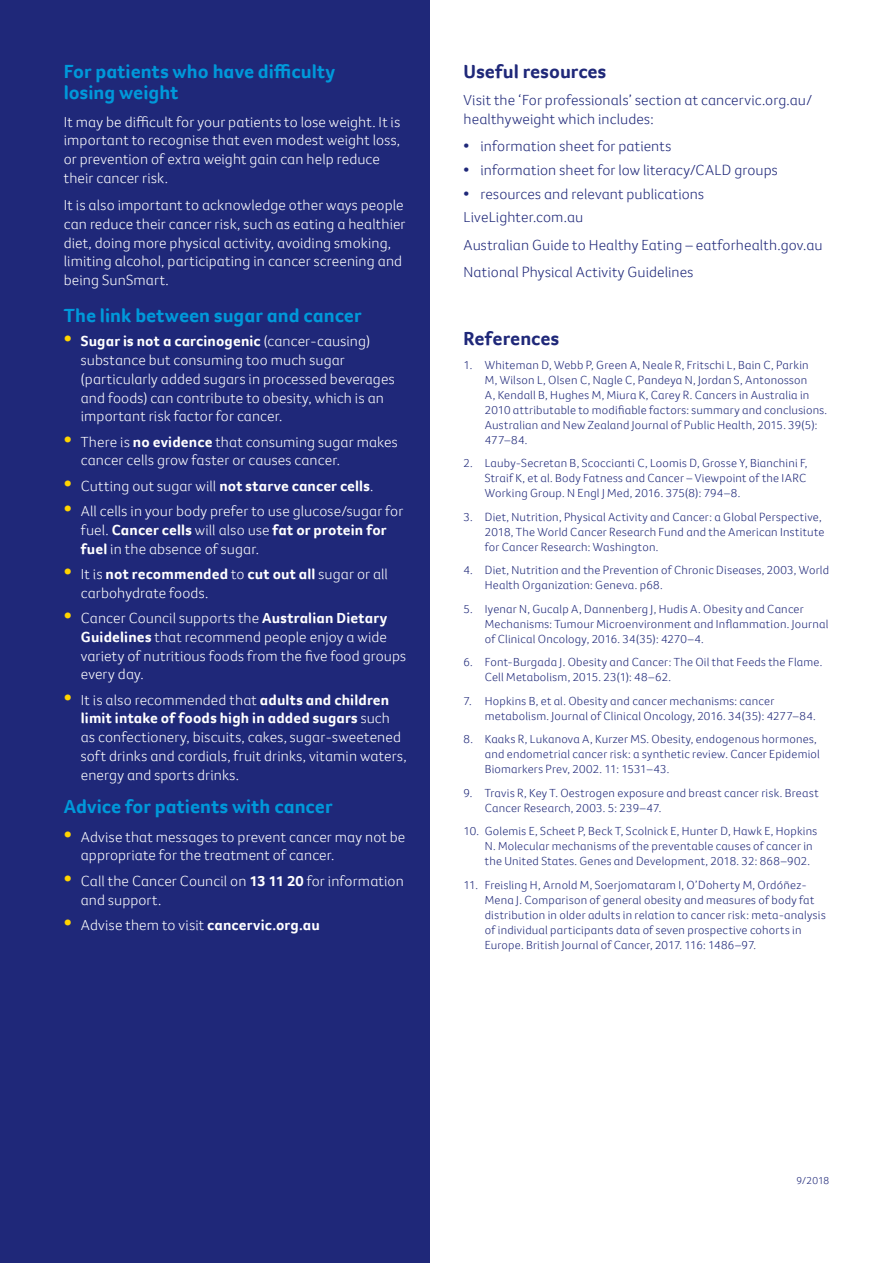
<style>
.page{position:relative;width:893px;height:1263px;background:#fff}
.page>*{position:absolute;margin:0;border:0;box-sizing:border-box;transform-origin:0 0}
.t1{font:700 19.5px/21.8px "Foco CC";letter-spacing:.005em;color:#0099da}
.t2{font:700 19.5px "Foco CC";letter-spacing:.005em;color:#1f2879}
.t3{font:300 15px/18.8px "Foco CC";letter-spacing:.005em;color:#fff}
.t4{font:300 15px/18.8px "Foco CC";letter-spacing:.005em;color:#1f2879}
.t5{font:300 12px/15px "Foco CC";letter-spacing:.015em;color:#1f2879}
.t6{font:300 10.5px "Foco CC";color:#1f2879}
.s1{font-weight:900;font-size:21px;color:#ffd400}
.s2{font-weight:700}
.s3{font-weight:900}
</style>
<div class="page">
<div style="left:0;top:0;width:429px;height:1263px;background:#1f2879"></div>
<h1 class="t1" style="left:64px;top:60px;width:273px">For patients who have difficulty losing weight</h1>
<p class="t3" style="left:64px;top:112px;width:338px">It may be difficult for your patients to lose weight. It is important to recognise that even modest weight loss, or prevention of extra weight gain can help reduce their cancer risk.</p>
<p class="t3" style="left:64px;top:196px;width:343px">It is also important to acknowledge other ways people can reduce their cancer risk, such as eating a healthier diet, doing more physical activity, avoiding smoking, limiting alcohol, participating in cancer screening and being SunSmart.</p>
<h1 class="t1" style="left:64px;top:304px;width:299px">The link between sugar and cancer</h1>
<p class="t3" style="left:81px;top:332px;width:315px;text-indent:-17px"><span class="s1">•</span> <span class="s2">Sugar is not a carcinogenic</span> (cancer-causing) substance but consuming too much sugar (particularly added sugars in processed beverages and foods) can contribute to obesity, which is an important risk factor for cancer.</p>
<p class="t3" style="left:81px;top:432px;width:319px;text-indent:-17px"><span class="s1">•</span> There is <span class="s2">no evidence</span> that consuming sugar makes cancer cells grow faster or causes cancer.</p>
<p class="t3" style="left:64px;top:476px;width:311px"><span class="s1">•</span> Cutting out sugar will <span class="s2">not starve cancer cells</span>.</p>
<p class="t3" style="left:81px;top:501px;width:324px;text-indent:-17px"><span class="s1">•</span> All cells in your body prefer to use glucose/sugar for fuel. <span class="s2">Cancer cells</span> will also use <span class="s2">fat or protein for fuel</span> in the absence of sugar.</p>
<p class="t3" style="left:81px;top:564px;width:309px;text-indent:-17px"><span class="s1">•</span> It is <span class="s2">not recommended</span> to <span class="s2">cut out all</span> sugar or all carbohydrate foods.</p>
<p class="t3" style="left:81px;top:608px;width:327px;text-indent:-17px"><span class="s1">•</span> Cancer Council supports the <span class="s2">Australian Dietary Guidelines</span> that recommend people enjoy a wide variety of nutritious foods from the five food groups every day.</p>
<p class="t3" style="left:81px;top:690px;width:327px;text-indent:-17px"><span class="s1">•</span> It is also recommended that <span class="s2">adults and children limit intake of foods high in added sugars</span> such as confectionery, biscuits, cakes, sugar-sweetened soft drinks and cordials, fruit drinks, vitamin waters, energy and sports drinks.</p>
<h1 class="t1" style="left:64px;top:795px;width:270px">Advice for patients with cancer</h1>
<p class="t3" style="left:81px;top:827px;width:326px;text-indent:-17px"><span class="s1">•</span> Advise that messages to prevent cancer may not be appropriate for the treatment of cancer.</p>
<p class="t3" style="left:81px;top:871px;width:325px;text-indent:-17px"><span class="s1">•</span> Call the Cancer Council on <span class="s2">13 11 20</span> for information and support.</p>
<p class="t3" style="left:64px;top:915px;width:258px"><span class="s1">•</span> Advise them to visit <span class="s2">cancervic.org.au</span></p>
<h1 class="t2" style="left:463px;top:58px;width:144px">Useful resources</h1>
<p class="t4" style="left:463px;top:90px;width:350px">Visit the ‘For professionals’ section at cancervic.org.au/ healthyweight which includes:</p>
<p class="t4" style="left:463px;top:136px;width:209px"><span class="s3">•</span> information sheet for patients</p>
<p class="t4" style="left:463px;top:160px;width:316px"><span class="s3">•</span> information sheet for low literacy/CALD groups</p>
<p class="t4" style="left:463px;top:181px;width:242px;line-height:23.9px"><span class="s3">•</span> resources and relevant publications<br>LiveLighter.com.au</p>
<p class="t4" style="left:463px;top:231px;width:361px;line-height:27.3px">Australian Guide to Healthy Eating – eatforhealth.gov.au<br>National Physical Activity Guidelines</p>
<h1 class="t2" style="left:463px;top:326px;width:97px">References</h1>
<p class="t5" style="left:485px;top:357px;width:344px;text-indent:-21px">1. Whiteman D, Webb P, Green A, Neale R, Fritschi L, Bain C, Parkin<br>M, Wilson L, Olsen C, Nagle C, Pandeya N, Jordan S, Antonosson<br>A, Kendall B, Hughes M, Miura K, Carey R. Cancers in Australia in 2010 attributable to modifiable factors: summary and conclusions.<br>Australian and New Zealand Journal of Public Health, 2015. 39(5):<br>477–84.</p>
<p class="t5" style="left:485px;top:456px;width:324px;text-align:justify;text-indent:-21px">2. Lauby-Secretan B, Scoccianti C, Loomis D, Grosse Y, Bianchini F, Straif K, et al. Body Fatness and Cancer – Viewpoint of the IARC Working Group. N Engl J Med, 2016. 375(8): 794–8.</p>
<p class="t5" style="left:485px;top:509px;width:341px;text-indent:-21px">3. Diet, Nutrition, Physical Activity and Cancer: a Global Perspective,<br>2018, The World Cancer Research Fund and the American Institute for Cancer Research: Washington.</p>
<p class="t5" style="left:485px;top:563px;width:346px;text-indent:-21px">4. Diet, Nutrition and the Prevention of Chronic Diseases, 2003, World<br>Health Organization: Geneva. p68.</p>
<p class="t5" style="left:485px;top:601px;width:345px;text-indent:-21px">5. Iyenar N, Gucalp A, Dannenberg J, Hudis A. Obesity and Cancer<br>Mechanisms: Tumour Microenvironment and Inflammation. Journal of Clinical Oncology, 2016. 34(35): 4270–4.</p>
<p class="t5" style="left:485px;top:655px;width:339px;text-indent:-21px">6. Font-Burgada J. Obesity and Cancer: The Oil that Feeds the Flame.<br>Cell Metabolism, 2015. 23(1): 48–62.</p>
<p class="t5" style="left:485px;top:693px;width:332px;text-indent:-21px">7. Hopkins B, et al. Obesity and cancer mechanisms: cancer metabolism. Journal of Clinical Oncology, 2016. 34(35): 4277–84.</p>
<p class="t5" style="left:485px;top:732px;width:337px;text-indent:-21px">8. Kaaks R, Lukanova A, Kurzer MS. Obesity, endogenous hormones, and endometrial cancer risk: a synthetic review. Cancer Epidemiol<br>Biomarkers Prev, 2002. 11: 1531–43.</p>
<p class="t5" style="left:485px;top:785px;width:335px;text-indent:-21px">9. Travis R, Key T. Oestrogen exposure and breast cancer risk. Breast<br>Cancer Research, 2003. 5: 239–47.</p>
<p class="t5" style="left:485px;top:824px;width:334px;text-indent:-21px">10. Golemis E, Scheet P, Beck T, Scolnick E, Hunter D, Hawk E, Hopkins<br>N. Molecular mechanisms of the preventable causes of cancer in the United States. Genes and Development, 2018. 32: 868–902.</p>
<p class="t5" style="left:485px;top:877px;width:342px;text-indent:-21px">11. Freisling H, Arnold M, Soerjomataram I, O’Doherty M, Ordóñez-Mena J. Comparison of general obesity and measures of body fat distribution in older adults in relation to cancer risk: meta-analysis of individual participants data of seven prospective cohorts in Europe. British Journal of Cancer, 2017. 116: 1486–97.</p>
<p class="t6" style="left:797px;top:1173px;width:34px">9/2018</p>
</div>
